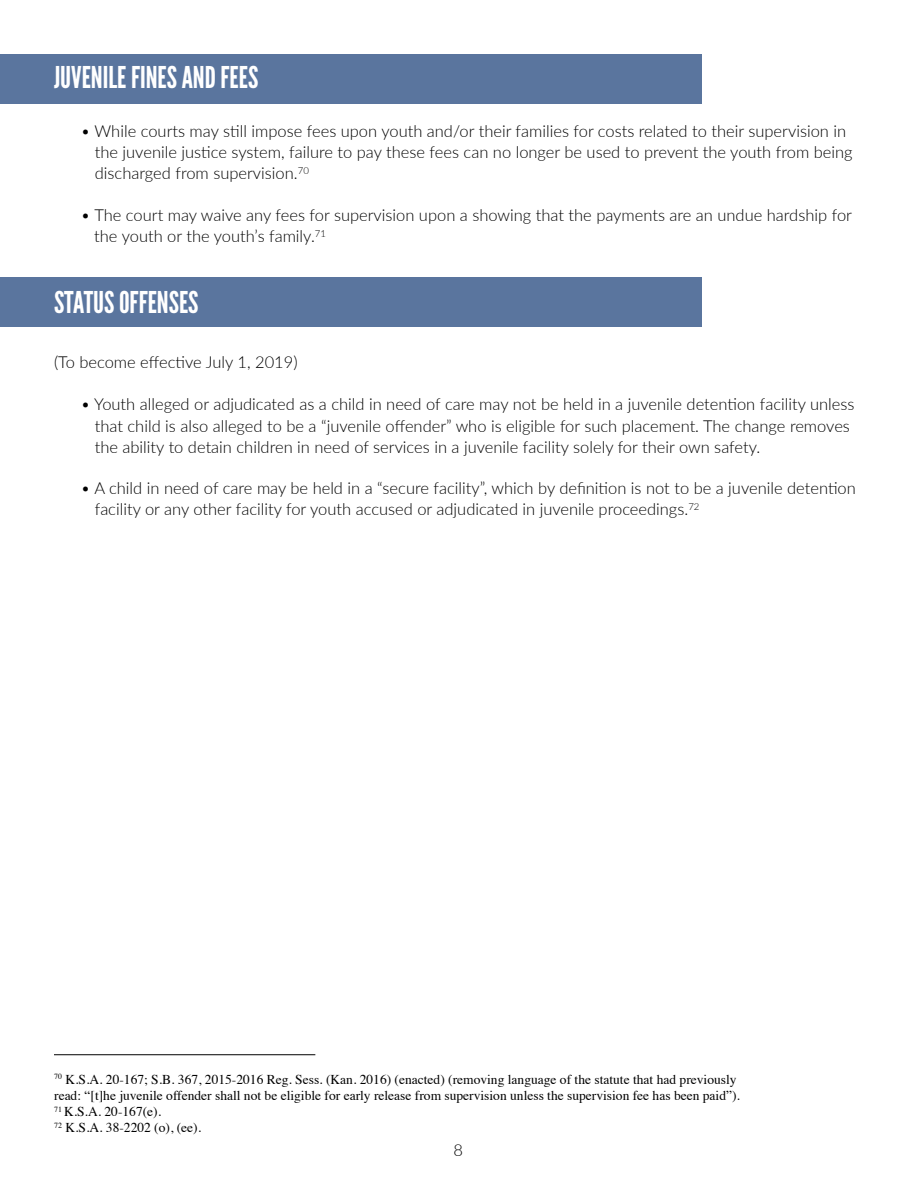
<style>
.page{position:relative;width:918px;height:1188px;background:#fff}
.page>*{position:absolute;margin:0;border:0;box-sizing:border-box;transform-origin:0 0}
.t1{font:30px "League Gothic";color:#fff}
.t2{font:300 16.5px/21px "Lato";color:#000}
.t3{font:13.5px/16.2px "Times";color:#000}
</style>
<div class="page">
<div style="left:0;top:54px;width:702px;height:50px;background:#5a759e"></div>
<div style="left:0;top:278px;width:702px;height:49px;background:#5a759e"></div>
<hr style="left:54px;top:1054px;width:261px;height:1px;background:#000">
<h1 class="t1" style="left:54px;top:59px;width:206px">JUVENILE FINES AND FEES</h1>
<p class="t2" style="left:81px;top:120px;width:767px">• While courts may still impose fees upon youth and/or their families for costs related to their supervision in</p>
<p class="t2" style="left:95px;top:141px;width:759px">the juvenile justice system, failure to pay these fees can no longer be used to prevent the youth from being discharged from supervision.<sup>70</sup></p>
<p class="t2" style="left:94px;top:204px;width:759px;text-indent:-13px">• The court may waive any fees for supervision upon a showing that the payments are an undue hardship for the youth or the youth’s family.<sup>71</sup></p>
<h1 class="t1" style="left:54px;top:285px;width:146px">STATUS OFFENSES</h1>
<p class="t2" style="left:54px;top:351px;width:245px">(To become effective July 1, 2019)</p>
<p class="t2" style="left:81px;top:393px;width:775px">• Youth alleged or adjudicated as a child in need of care may not be held in a juvenile detention facility unless</p>
<p class="t2" style="left:95px;top:415px;width:757px">that child is also alleged to be a “juvenile offender” who is eligible for such placement. The change removes the ability to detain children in need of services in a juvenile facility solely for their own safety.</p>
<p class="t2" style="left:81px;top:477px;width:777px">• A child in need of care may be held in a “secure facility”, which by definition is not to be a juvenile detention</p>
<p class="t2" style="left:95px;top:498px;width:606px">facility or any other facility for youth accused or adjudicated in juvenile proceedings.<sup>72</sup></p>
<p class="t3" style="left:54px;top:1070px;width:687px"><sup>70</sup> K.S.A. 20-167; S.B. 367, 2015-2016 Reg. Sess. (Kan. 2016) (enacted) (removing language of the statute that had previously read: “[t]he juvenile offender shall not be eligible for early release from supervision unless the supervision fee has been paid”).<br><sup>71</sup> K.S.A. 20-167(e).<br><sup>72</sup> K.S.A. 38-2202 (o), (ee).</p>
<p class="t2" style="left:454px;top:1139px;width:11px">8</p>
</div>
